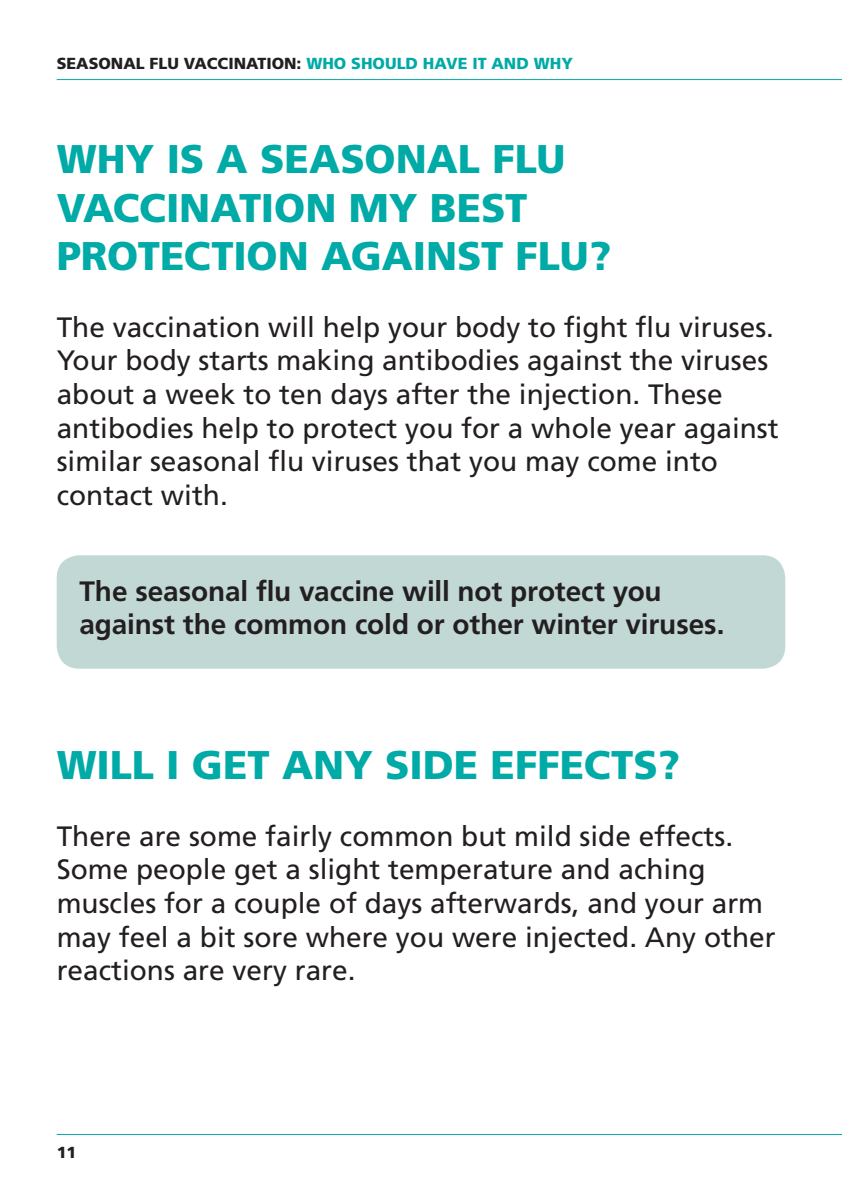
<style>
.page{position:relative;width:842px;height:1191px;background:#fff}
.page>*{position:absolute;margin:0;border:0;box-sizing:border-box;transform-origin:0 0}
.A_Head{font:900 40px/48px "Frutiger";color:#00aaa6}
.text{font:28px/33.6px "Frutiger";color:#231f20}
.Body_bold{font:700 28px/33.6px "Frutiger";letter-spacing:-.005em;color:#231f20}
.t1{font:900 16px "Frutiger";color:#231f20}
.s1{color:#00aaa6}
</style>
<div class="page">
<hr style="left:57px;top:79px;width:785px;height:1px;background:#00aaa6">
<hr style="left:57px;top:1134px;width:785px;height:1px;background:#00aaa6">
<div style="left:57px;top:555px;width:728px;height:113px;background:#c1d8d4;border-radius:23px"></div>
<p class="t1" style="left:57px;top:54px;width:518px">SEASONAL FLU VACCINATION: <span class="s1">WHO SHOULD HAVE IT AND WHY</span></p>
<p class="A_Head" style="left:57px;top:135px;width:556px">WHY IS A SEASONAL FLU<br>VACCINATION MY BEST<br>PROTECTION AGAINST FLU?</p>
<p class="text" style="left:57px;top:310px;width:723px">The vaccination will help your body to fight flu viruses.<br>Your body starts making antibodies against the viruses about a week to ten days after the injection. These antibodies help to protect you for a whole year against similar seasonal flu viruses that you may come into contact with.</p>
<p class="Body_bold" style="left:79px;top:574px;width:647px">The seasonal flu vaccine will not protect you against the common cold or other winter viruses.</p>
<p class="A_Head" style="left:57px;top:740px;width:625px">WILL I GET ANY SIDE EFFECTS?</p>
<p class="text" style="left:57px;top:819px;width:720px">There are some fairly common but mild side effects.<br>Some people get a slight temperature and aching muscles for a couple of days afterwards, and your arm may feel a bit sore where you were injected. Any other reactions are very rare.</p>
<p class="t1" style="left:57px;top:1143px;width:21px">11</p>
</div>
